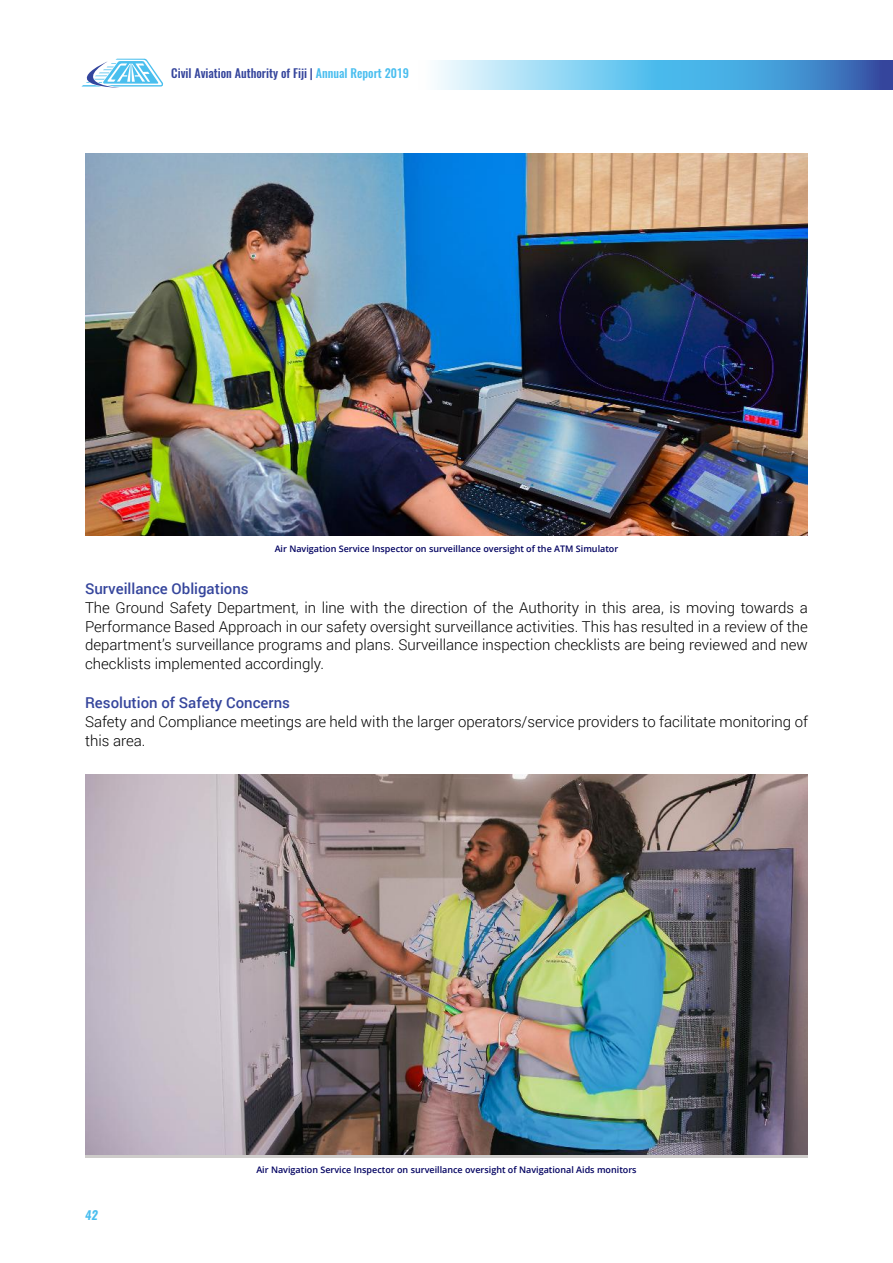
<style>
.page{position:relative;width:893px;height:1263px;background:#fff}
.page>*{position:absolute;margin:0;border:0;box-sizing:border-box;transform-origin:0 0}
.t1{font:300 15px/18.8px "Roboto";color:#000;text-align:justify}
.t2{font:500 15px "Roboto";color:#35459c}
.t3{font:500 12px "Oswald";color:#35459c}
.t4{font:italic 700 12px "Oswald";color:#4abeef}
.t5{font:600 9px "Open Sans";color:#000060}
.s1{color:#4abeef}
</style>
<div class="page">
<svg style="left:437px;top:60px;width:455px;height:29px"></svg>
<svg style="left:892px;top:60px;width:1px;height:29px"></svg>
<img style="left:85px;top:153px;width:723px;height:383px">
<img style="left:85px;top:775px;width:723px;height:379px">
<svg style="left:81px;top:58px;width:82px;height:30px"></svg>
<p class="t3" style="left:171px;top:65px;width:239px">Civil Aviation Authority of Fiji | <span class="s1">Annual Report 2019</span></p>
<p class="t5" style="left:275px;top:542px;width:345px">Air Navigation Service Inspector on surveillance oversight of the ATM Simulator</p>
<p class="t2" style="left:85px;top:578px;width:165px">Surveillance Obligations</p>
<p class="t1" style="left:85px;top:598px;width:724px">The Ground Safety Department, in line with the direction of the Authority in this area, is moving towards a Performance Based Approach in our safety oversight surveillance activities. This has resulted in a review of the department’s surveillance programs and plans. Surveillance inspection checklists are being reviewed and new checklists implemented accordingly.</p>
<p class="t2" style="left:85px;top:692px;width:207px">Resolution of Safety Concerns</p>
<p class="t1" style="left:85px;top:712px;width:724px">Safety and Compliance meetings are held with the larger operators/service providers to facilitate monitoring of this area.</p>
<p class="t4" style="left:85px;top:1206px;width:14px">42</p>
<p class="t5" style="left:256px;top:1163px;width:382px">Air Navigation Service Inspector on surveillance oversight of Navigational Aids monitors</p>
</div>
